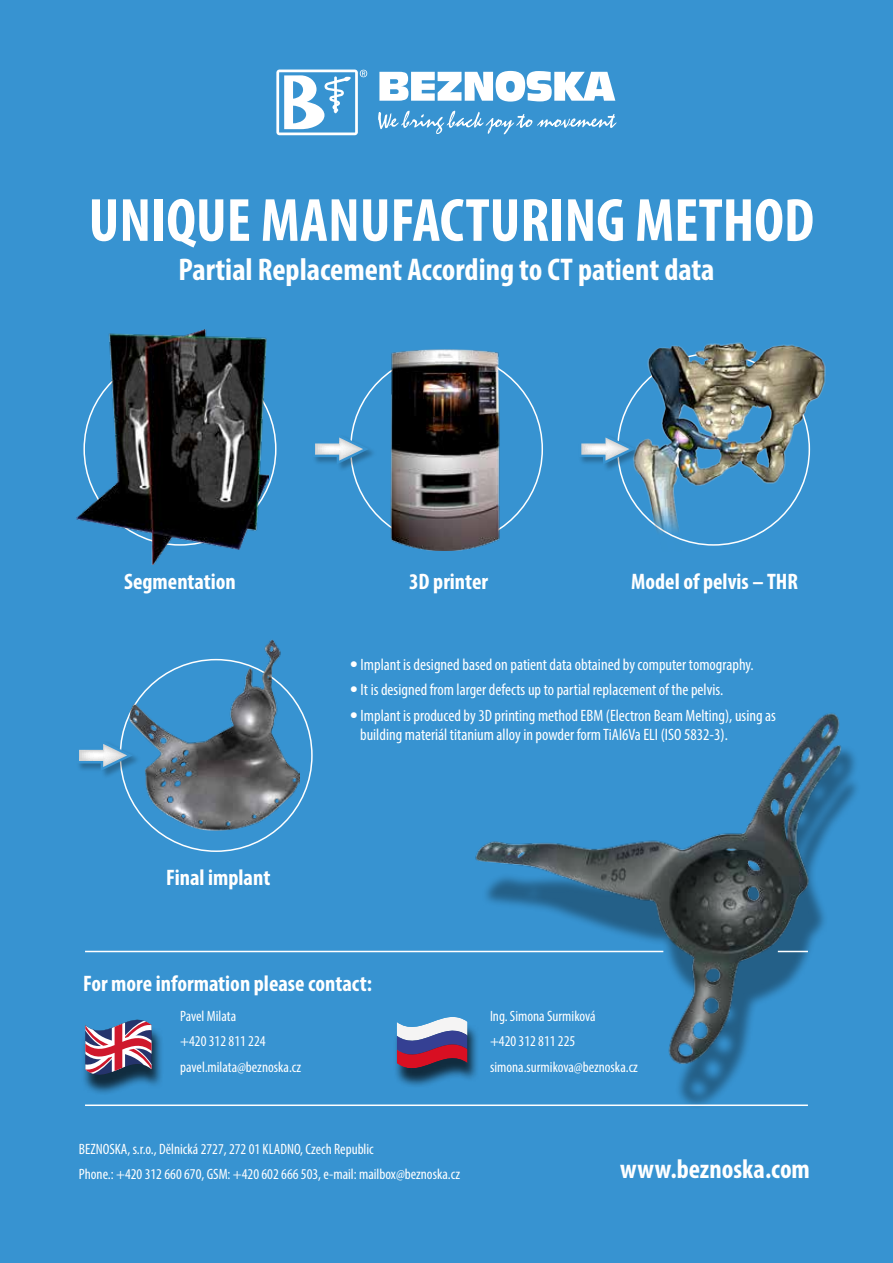
<style>
.page{position:relative;width:893px;height:1263px;background:#3793d1}
.page>*{position:absolute;margin:0;border:0;box-sizing:border-box;transform-origin:0 0}
.t1{font:700 condensed 61.5px "Myriad Pro";color:#fff}
.t2{font:700 condensed 31.5px "Myriad Pro";color:#fff}
.t3{font:700 condensed 27px "Myriad Pro";color:#fff}
.t4{font:700 condensed 22.5px "Myriad Pro";color:#fff}
.t5{font:condensed 16.5px/19.8px "Myriad Pro";color:#fff}
.t6{font:condensed 15px/25.5px "Myriad Pro";color:#fff}
.s1{font-family:"Avenir Next LT Pro";font-weight:600;font-stretch:normal}
</style>
<div class="page">
<svg style="left:276px;top:70px;width:91px;height:65px"></svg>
<svg style="left:379px;top:71px;width:236px;height:31px"></svg>
<svg style="left:378px;top:111px;width:239px;height:23px"></svg>
<img style="left:130px;top:640px;width:169px;height:191px">
<img style="left:375px;top:349px;width:130px;height:202px">
<img style="left:77px;top:329px;width:191px;height:235px">
<img style="left:627px;top:342px;width:199px;height:204px">
<div style="left:481px;top:744px;width:380px;height:365px;background:#000;opacity:.35"></div>
<img style="left:456px;top:713px;width:405px;height:368px">
<div style="left:393px;top:1022px;width:87px;height:67px;background:#000;opacity:.7"></div>
<svg style="left:397px;top:1017px;width:70px;height:51px;background:#8f698c"></svg>
<div style="left:81px;top:1024px;width:83px;height:71px;background:#000;opacity:.7"></div>
<svg style="left:85px;top:1019px;width:67px;height:69px;background:#7d6a87"></svg>
<hr style="left:85px;top:951px;width:578px;height:1px;background:#fff">
<hr style="left:85px;top:1104px;width:723px;height:2px;background:#fff">
<hr style="left:778px;top:951px;width:30px;height:1px;background:#fff">
<div style="left:312px;top:434px;width:65px;height:39px;background:#000;opacity:.27"></div>
<svg style="left:313px;top:434px;width:56px;height:31px"></svg>
<div style="left:76px;top:740px;width:65px;height:39px;background:#000;opacity:.27"></div>
<svg style="left:77px;top:740px;width:56px;height:31px"></svg>
<div style="left:578px;top:434px;width:65px;height:39px;background:#000;opacity:.27"></div>
<svg style="left:579px;top:434px;width:56px;height:31px"></svg>
<h1 class="t1" style="left:89px;top:182px;width:727px">UNIQUE MANUFACTURING METHOD</h1>
<h2 class="t2" style="left:178px;top:250px;width:537px">Partial Replacement According to CT patient data</h2>
<h3 class="t4" style="left:124px;top:568px;width:113px">Segmentation</h3>
<h3 class="t4" style="left:409px;top:568px;width:81px">3D printer</h3>
<h3 class="t4" style="left:631px;top:568px;width:168px">Model of pelvis – THR</h3>
<h3 class="t4" style="left:166px;top:863px;width:106px">Final implant</h3>
<p class="t5" style="left:350px;top:654px;width:406px"><span class="s1">•</span> Implant is designed based on patient data obtained by computer tomography.</p>
<p class="t5" style="left:350px;top:679px;width:375px"><span class="s1">•</span> It is designed from larger defects up to partial replacement of the pelvis.</p>
<p class="t5" style="left:360px;top:705px;width:417px;text-indent:-10px"><span class="s1">•</span> Implant is produced by 3D printing method EBM (Electron Beam Melting), using as building materiál titanium alloy in powder form TiAl6Va ELI (ISO 5832-3).</p>
<h3 class="t4" style="left:83px;top:969px;width:290px">For more information please contact:</h3>
<p class="t6" style="left:180px;top:1003px;width:122px">Pavel Milata<br>+420 312 811 224 pavel.milata@beznoska.cz</p>
<p class="t6" style="left:490px;top:1003px;width:149px">Ing. Simona Surmiková<br>+420 312 811 225 simona.surmikova@beznoska.cz</p>
<p class="t6" style="left:79px;top:1136px;width:383px">BEZNOSKA, s.r.o., Dělnická 2727, 272 01 KLADNO, Czech Republic<br>Phone.: +420 312 660 670, GSM: +420 602 666 503, e-mail: mailbox@beznoska.cz</p>
<h3 class="t3" style="left:620px;top:1152px;width:191px">www.beznoska.com</h3>
</div>
